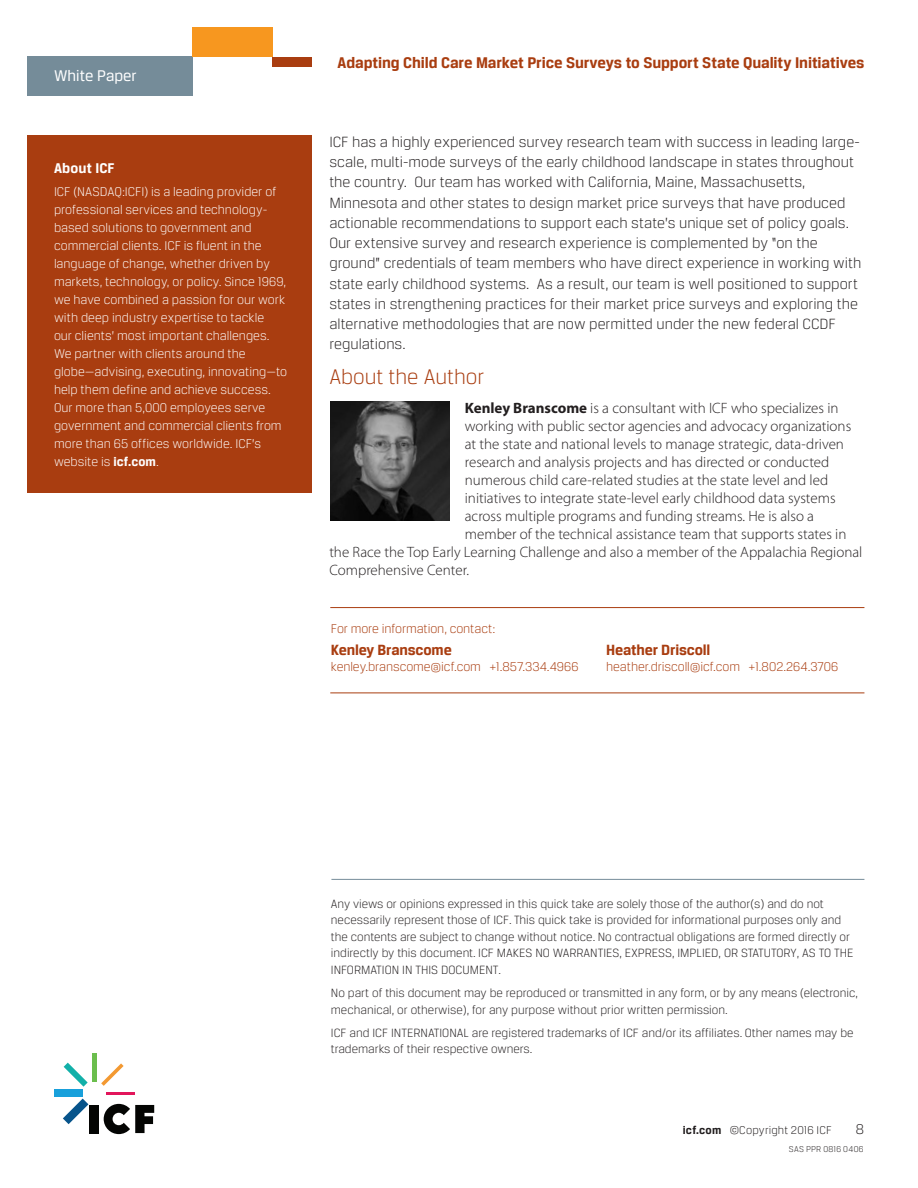
<style>
.page{position:relative;width:918px;height:1188px;background:#fff}
.page>*{position:absolute;margin:0;border:0;box-sizing:border-box;transform-origin:0 0}
.exhibit_source{font:300 22.5px "Breuer Text";color:#a93d10}
.t1{font:700 16.5px "Breuer Text";letter-spacing:-.005em;color:#a93d10}
.t2{font:16.5px "Breuer Text";color:#fff}
.body_paragraph{font:300 15.75px/20.2px "Breuer Text";color:#231f20}
.contact_heading{font:700 15.75px "Breuer Text";letter-spacing:-.01em;color:#a93d10}
.WP_Body_Text{font:300 15px "Myriad Pro";color:#231f20}
.sidebar_header{font:700 15px "Breuer Text";letter-spacing:.005em;color:#fff}
.t3{font:300 15px "Breuer Text";color:#231f20}
.sidebar_paragraph{font:300 13.5px/18px "Breuer Text";color:#fff}
.contact_heading-2{font:300 13.5px "Breuer Text";letter-spacing:-.005em;color:#a93d10}
.contact_paragraph{font:300 13.5px "Breuer Text";letter-spacing:-.005em;color:#a93d10}
.disclaimer{font:300 12.75px/16.5px "Breuer Text";color:#231f20}
.t4{font:300 12px "Breuer Text";letter-spacing:.01em;color:#231f20}
.tracking_code{font:300 9px "Breuer Text";letter-spacing:.03em;color:#231f20}
.s1{font-weight:700}
</style>
<div class="page">
<div style="left:27px;top:57px;width:165px;height:39px;background:#758c99"></div>
<div style="left:192px;top:27px;width:80px;height:30px;background:#f7971f"></div>
<div style="left:272px;top:57px;width:39px;height:10px;background:#a93d10"></div>
<div style="left:27px;top:135px;width:284px;height:357px;background:#a93d10"></div>
<hr style="left:330px;top:607px;width:534px;height:1px;background:#a93d10">
<hr style="left:330px;top:693px;width:534px;height:1px;background:#a93d10">
<img style="left:330px;top:401px;width:120px;height:120px">
<hr style="left:331px;top:879px;width:533px;height:1px;background:#758c99">
<div style="left:89px;top:1105px;width:10px;height:28px;background:#040503"></div>
<svg style="left:63px;top:1099px;width:25px;height:25px"></svg>
<div style="left:54px;top:1090px;width:28px;height:7px;background:#18a0db"></div>
<svg style="left:64px;top:1063px;width:24px;height:24px"></svg>
<hr style="left:92px;top:1053px;width:4px;height:28px;background:#6bbe4d">
<svg style="left:101px;top:1063px;width:23px;height:23px"></svg>
<hr style="left:106px;top:1092px;width:28px;height:2px;background:#e2165b">
<svg style="left:104px;top:1104px;width:50px;height:30px"></svg>
<p class="t2" style="left:54px;top:67px;width:84px">White Paper</p>
<p class="sidebar_header" style="left:54px;top:160px;width:62px">About ICF</p>
<p class="sidebar_paragraph" style="left:54px;top:182px;width:235px">ICF (NASDAQ:ICFI) is a leading provider of professional services and technology&shy;based solutions to government and commercial clients. ICF is fluent in the language of change, whether driven by markets, technology, or policy. Since 1969, we have combined a passion for our work with deep industry expertise to tackle<br>our clients’ most important challenges.<br>We partner with clients around the globe—advising, executing, innovating—to help them define and achieve success.<br>Our more than 5,000 employees serve government and commercial clients from more than 65 offices worldwide. ICF’s website is <span class="s1">icf.com</span>.</p>
<p class="t1" style="left:338px;top:53px;width:528px">Adapting Child Care Market Price Surveys to Support State Quality Initiatives</p>
<p class="body_paragraph" style="left:329px;top:131px;width:534px">ICF has a highly experienced survey research team with success in leading large&shy;scale, multi-mode surveys of the early childhood landscape in states throughout the country. Our team has worked with California, Maine, Massachusetts, Minnesota and other states to design market price surveys that have produced actionable recommendations to support each state’s unique set of policy goals.<br>Our extensive survey and research experience is complemented by “on the ground” credentials of team members who have direct experience in working with state early childhood systems. As a result, our team is well positioned to support states in strengthening practices for their market price surveys and exploring the alternative methodologies that are now permitted under the new federal CCDF regulations.</p>
<p class="exhibit_source" style="left:329px;top:364px;width:156px">About the Author</p>
<p class="WP_Body_Text" style="left:465px;top:399px;width:375px"><span class="s1">Kenley Branscome</span> is a consultant with ICF who specializes in</p>
<p class="WP_Body_Text" style="left:465px;top:417px;width:388px">working with public sector agencies and advocacy organizations</p>
<p class="WP_Body_Text" style="left:465px;top:435px;width:381px">at the state and national levels to manage strategic, data-driven</p>
<p class="WP_Body_Text" style="left:465px;top:453px;width:366px">research and analysis projects and has directed or conducted</p>
<p class="WP_Body_Text" style="left:465px;top:471px;width:365px">numerous child care-related studies at the state level and led</p>
<p class="WP_Body_Text" style="left:465px;top:489px;width:372px">initiatives to integrate state-level early childhood data systems</p>
<p class="WP_Body_Text" style="left:465px;top:507px;width:351px">across multiple programs and funding streams. He is also a</p>
<p class="WP_Body_Text" style="left:465px;top:525px;width:383px">member of the technical assistance team that supports states in</p>
<p class="WP_Body_Text" style="left:329px;top:543px;width:535px">the Race the Top Early Learning Challenge and also a member of the Appalachia Regional</p>
<p class="WP_Body_Text" style="left:329px;top:561px;width:141px">Comprehensive Center.</p>
<p class="contact_paragraph" style="left:331px;top:621px;width:166px">For more information, contact:</p>
<p class="contact_heading" style="left:331px;top:641px;width:122px">Kenley Branscome</p>
<p class="contact_heading-2" style="left:331px;top:659px;width:249px">kenley.branscome@icf.com +1.857.334.4966</p>
<p class="contact_heading" style="left:606px;top:641px;width:106px">Heather Driscoll</p>
<p class="contact_heading-2" style="left:606px;top:659px;width:234px">heather.driscoll@icf.com +1.802.264.3706</p>
<p class="disclaimer" style="left:331px;top:895px;width:524px">Any views or opinions expressed in this quick take are solely those of the author(s) and do not necessarily represent those of ICF. This quick take is provided for informational purposes only and the contents are subject to change without notice. No contractual obligations are formed directly or indirectly by this document. ICF MAKES NO WARRANTIES, EXPRESS, IMPLIED, OR STATUTORY, AS TO THE INFORMATION IN THIS DOCUMENT.</p>
<p class="disclaimer" style="left:331px;top:985px;width:529px">No part of this document may be reproduced or transmitted in any form, or by any means (electronic, mechanical, or otherwise), for any purpose without prior written permission.</p>
<p class="disclaimer" style="left:331px;top:1024px;width:524px">ICF and ICF INTERNATIONAL are registered trademarks of ICF and/or its affiliates. Other names may be trademarks of their respective owners.</p>
<p class="t4" style="left:683px;top:1124px;width:150px"><span class="s1">icf.com</span> ©Copyright 2016 ICF</p>
<p class="t3" style="left:856px;top:1121px;width:10px">8</p>
<p class="tracking_code" style="left:789px;top:1144px;width:76px">SAS PPR 0816 0406</p>
</div>
